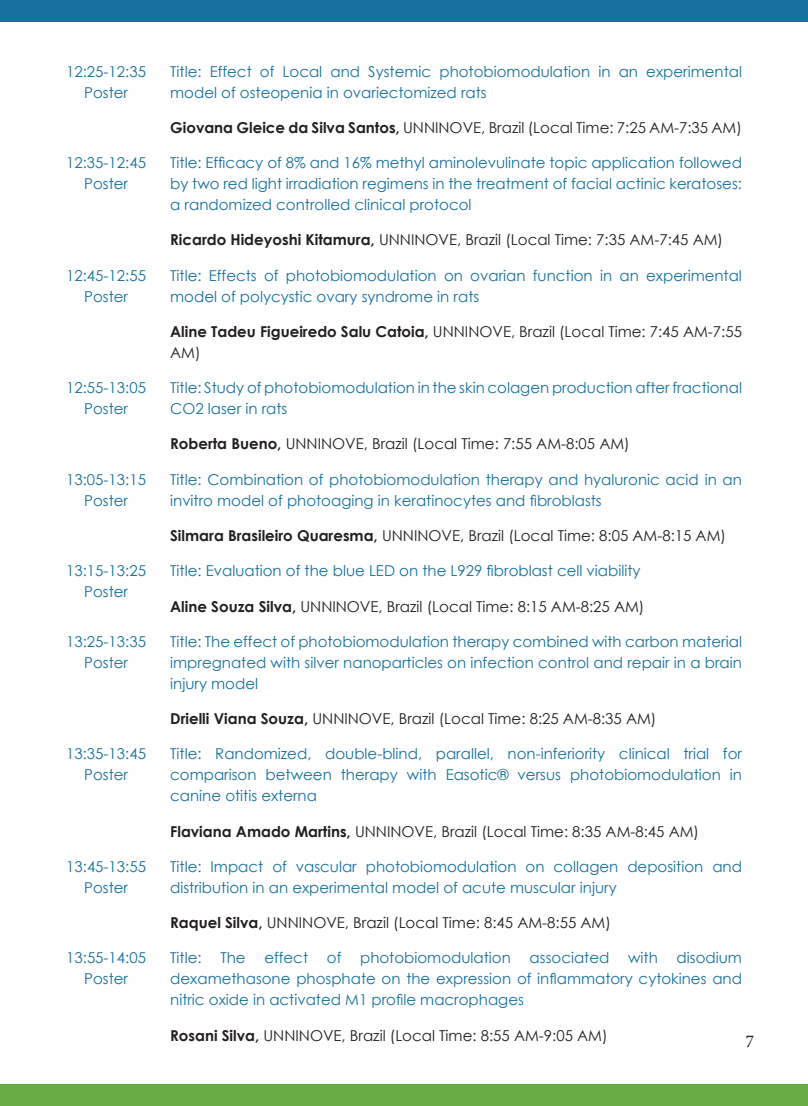
<style>
.page{position:relative;width:808px;height:1106px;background:#fff}
.page>*{position:absolute;margin:0;border:0;box-sizing:border-box;transform-origin:0 0}
.t1{font:18px "Minion Pro";color:#231f20}
.t2{font:15px/21px "Century Gothic";color:#17709e;text-align:center}
.t3{font:15px/21px "Century Gothic";color:#231f20}
.s1{font-weight:700}
</style>
<div class="page">
<div style="left:0;top:1084px;width:808px;height:22px;background:#67ad44"></div>
<div style="left:0;top:0;width:808px;height:21px;background:#17709e"></div>
<p class="t2" style="left:66px;top:61px;width:81px">12:25-12:35<br>Poster</p>
<p class="t2" style="left:170px;top:61px;width:573px;text-align:left">Title: Effect of Local and Systemic photobiomodulation in an experimental model of osteopenia in ovariectomized rats</p>
<p class="t3" style="left:170px;top:117px;width:573px"><span class="s1">Giovana Gleice da Silva Santos,</span> UNNINOVE, Brazil (Local Time: 7:25 AM-7:35 AM)</p>
<p class="t2" style="left:66px;top:152px;width:81px">12:35-12:45<br>Poster</p>
<p class="t2" style="left:170px;top:152px;width:573px;text-align:justify">Title: Efficacy of 8% and 16% methyl aminolevulinate topic application followed by two red light irradiation regimens in the treatment of facial actinic keratoses: a randomized controlled clinical protocol</p>
<p class="t3" style="left:170px;top:229px;width:554px"><span class="s1">Ricardo Hideyoshi Kitamura,</span> UNNINOVE, Brazil (Local Time: 7:35 AM-7:45 AM)</p>
<p class="t2" style="left:66px;top:265px;width:81px">12:45-12:55<br>Poster</p>
<p class="t2" style="left:170px;top:265px;width:573px;text-align:left">Title: Effects of photobiomodulation on ovarian function in an experimental model of polycystic ovary syndrome in rats</p>
<p class="t3" style="left:170px;top:321px;width:573px"><span class="s1">Aline Tadeu Figueiredo Salu Catoia,</span> UNNINOVE, Brazil (Local Time: 7:45 AM-7:55<br>AM)</p>
<p class="t2" style="left:66px;top:377px;width:81px">12:55-13:05<br>Poster</p>
<p class="t2" style="left:170px;top:377px;width:573px;text-align:left">Title: Study of photobiomodulation in the skin colagen production after fractional<br>CO2 laser in rats</p>
<p class="t3" style="left:170px;top:433px;width:461px"><span class="s1">Roberta Bueno,</span> UNNINOVE, Brazil (Local Time: 7:55 AM-8:05 AM)</p>
<p class="t2" style="left:66px;top:469px;width:81px">13:05-13:15<br>Poster</p>
<p class="t2" style="left:170px;top:469px;width:573px;text-align:left">Title: Combination of photobiomodulation therapy and hyaluronic acid in an invitro model of photoaging in keratinocytes and fibroblasts</p>
<p class="t3" style="left:170px;top:525px;width:557px"><span class="s1">Silmara Brasileiro Quaresma,</span> UNNINOVE, Brazil (Local Time: 8:05 AM-8:15 AM)</p>
<p class="t2" style="left:66px;top:560px;width:81px">13:15-13:25<br>Poster</p>
<p class="t2" style="left:170px;top:560px;width:472px">Title: Evaluation of the blue LED on the L929 fibroblast cell viability</p>
<p class="t3" style="left:170px;top:595px;width:476px"><span class="s1">Aline Souza Silva,</span> UNNINOVE, Brazil (Local Time: 8:15 AM-8:25 AM)</p>
<p class="t2" style="left:66px;top:631px;width:81px">13:25-13:35<br>Poster</p>
<p class="t2" style="left:170px;top:631px;width:573px;text-align:justify">Title: The effect of photobiomodulation therapy combined with carbon material impregnated with silver nanoparticles on infection control and repair in a brain injury model</p>
<p class="t3" style="left:170px;top:708px;width:488px"><span class="s1">Drielli Viana Souza,</span> UNNINOVE, Brazil (Local Time: 8:25 AM-8:35 AM)</p>
<p class="t2" style="left:66px;top:743px;width:81px">13:35-13:45<br>Poster</p>
<p class="t2" style="left:170px;top:743px;width:573px;text-align:justify">Title: Randomized, double-blind, parallel, non-inferiority clinical trial for comparison between therapy with Easotic® versus photobiomodulation in canine otitis externa</p>
<p class="t3" style="left:170px;top:820px;width:530px"><span class="s1">Flaviana Amado Martins,</span> UNNINOVE, Brazil (Local Time: 8:35 AM-8:45 AM)</p>
<p class="t2" style="left:66px;top:856px;width:81px">13:45-13:55<br>Poster</p>
<p class="t2" style="left:170px;top:856px;width:573px;text-align:left">Title: Impact of vascular photobiomodulation on collagen deposition and distribution in an experimental model of acute muscular injury</p>
<p class="t3" style="left:170px;top:912px;width:442px"><span class="s1">Raquel Silva,</span> UNNINOVE, Brazil (Local Time: 8:45 AM-8:55 AM)</p>
<p class="t2" style="left:66px;top:947px;width:81px">13:55-14:05<br>Poster</p>
<p class="t2" style="left:170px;top:947px;width:573px;text-align:justify">Title: The effect of photobiomodulation associated with disodium dexamethasone phosphate on the expression of inflammatory cytokines and nitric oxide in activated M1 profile macrophages</p>
<p class="t3" style="left:170px;top:1024px;width:439px"><span class="s1">Rosani Silva,</span> UNNINOVE, Brazil (Local Time: 8:55 AM-9:05 AM)</p>
<p class="t1" style="left:745px;top:1029px;width:10px">7</p>
</div>
